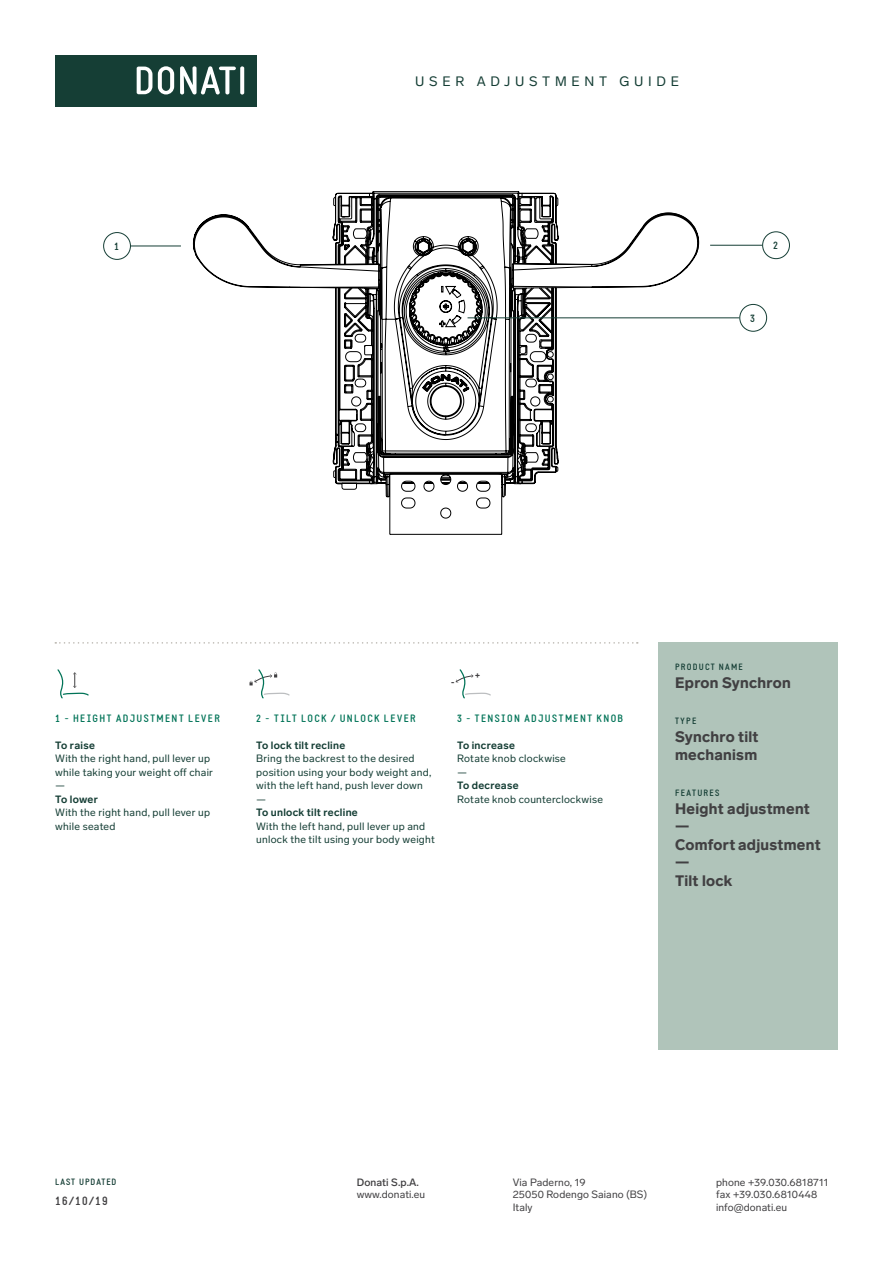
<style>
.page{position:relative;width:893px;height:1263px;background:#fff}
.page>*{position:absolute;margin:0;border:0;box-sizing:border-box;transform-origin:0 0}
.t1{font:900 15px/18px "Lab Grotesque";letter-spacing:.02em;color:#414042}
.t2{font:13.5px "Lab Grotesque";letter-spacing:.35em;color:#153e35}
.t3{font:700 12px "Static";color:#414042}
.t4{font:10.5px/13.5px "Lab Grotesque";letter-spacing:.025em;color:#153e35}
.t5{font:10.5px/12.6px "Lab Grotesque";letter-spacing:.01em;color:#414042}
.t6{font:700 10.5px "Lab Grotesque";letter-spacing:.025em;color:#153e35}
.t7{font:700 10.5px "Static";letter-spacing:.135em;color:#007357}
.t8{font:500 10.5px "Lab Grotesque";letter-spacing:.01em;color:#414042}
.t9{font:700 10.5px "Static";color:#153e35}
.t10{font:700 9px "Static";letter-spacing:.125em;color:#153e35}
.t11{font:700 9px "Static";letter-spacing:.1em;color:#153e35}
.t12{font:700 9px "Static";letter-spacing:.145em;color:#153e35}
.t13{font:900 8.25px "Lab Grotesque";color:#414042}
</style>
<div class="page">
<div style="left:658px;top:642px;width:180px;height:407px;background:#b0c4ba"></div>
<svg style="left:55px;top:642px;width:583px;height:2px"></svg>
<svg style="left:193px;top:191px;width:506px;height:344px"></svg>
<svg style="left:57px;top:669px;width:32px;height:30px"></svg>
<svg style="left:455px;top:669px;width:36px;height:30px"></svg>
<svg style="left:249px;top:669px;width:41px;height:30px"></svg>
<hr style="left:130px;top:246px;width:51px;height:1px;background:#153e35">
<hr style="left:710px;top:245px;width:52px;height:1px;background:#153e35">
<hr style="left:468px;top:317px;width:271px;height:1px;background:#153e35">
<div style="left:103px;top:232px;width:28px;height:28px;border:1px solid #153e35;border-radius:50%"></div>
<div style="left:762px;top:231px;width:28px;height:28px;border:1px solid #153e35;border-radius:50%"></div>
<div style="left:739px;top:304px;width:28px;height:28px;border:1px solid #153e35;border-radius:50%"></div>
<div style="left:55px;top:55px;width:202px;height:51px;background:#153e35"></div>
<svg style="left:137px;top:66px;width:107px;height:29px"></svg>
<p class="t2" style="left:415px;top:73px;width:265px">USER ADJUSTMENT GUIDE</p>
<p class="t9" style="left:114px;top:240px;width:6px">1</p>
<p class="t9" style="left:773px;top:239px;width:6px">2</p>
<p class="t9" style="left:750px;top:312px;width:6px">3</p>
<p class="t7" style="left:55px;top:712px;width:166px">1 - HEIGHT ADJUSTMENT LEVER</p>
<p class="t6" style="left:55px;top:739px;width:41px">To raise</p>
<p class="t4" style="left:55px;top:752px;width:159px">With the right hand, pull lever up while taking your weight off chair —</p>
<p class="t6" style="left:55px;top:793px;width:44px">To lower</p>
<p class="t4" style="left:55px;top:806px;width:156px">With the right hand, pull lever up while seated</p>
<p class="t7" style="left:256px;top:712px;width:161px">2 - TILT LOCK / UNLOCK LEVER</p>
<p class="t6" style="left:256px;top:739px;width:91px">To lock tilt recline</p>
<p class="t4" style="left:256px;top:752px;width:177px">Bring the backrest to the desired position using your body weight and, with the left hand, push lever down —</p>
<p class="t6" style="left:256px;top:806px;width:103px">To unlock tilt recline</p>
<p class="t4" style="left:256px;top:819px;width:180px">With the left hand, pull lever up and unlock the tilt using your body weight</p>
<p class="t13" style="left:451px;top:677px;width:5px">-</p>
<p class="t13" style="left:475px;top:670px;width:6px">+</p>
<p class="t7" style="left:457px;top:712px;width:168px">3 - TENSION ADJUSTMENT KNOB</p>
<p class="t6" style="left:457px;top:739px;width:59px">To increase</p>
<p class="t4" style="left:457px;top:752px;width:110px">Rotate knob clockwise —</p>
<p class="t6" style="left:457px;top:779px;width:63px">To decrease</p>
<p class="t4" style="left:457px;top:792px;width:147px">Rotate knob counterclockwise</p>
<p class="t10" style="left:675px;top:662px;width:69px">PRODUCT NAME</p>
<h1 class="t1" style="left:675px;top:674px;width:117px">Epron Synchron</h1>
<p class="t10" style="left:675px;top:716px;width:23px">TYPE</p>
<h1 class="t1" style="left:675px;top:728px;width:85px">Synchro tilt mechanism</h1>
<p class="t12" style="left:675px;top:788px;width:46px">FEATURES</p>
<h1 class="t1" style="left:675px;top:800px;width:147px">Height adjustment —<br>Comfort adjustment —<br>Tilt lock</h1>
<p class="t11" style="left:55px;top:1176px;width:63px">LAST UPDATED</p>
<p class="t3" style="left:55px;top:1193px;width:54px">16/10/19</p>
<p class="t8" style="left:357px;top:1176px;width:64px">Donati S.p.A.</p>
<p class="t5" style="left:357px;top:1188px;width:70px">www.donati.eu</p>
<p class="t5" style="left:513px;top:1176px;width:136px">Via Paderno, 19<br>25050 Rodengo Saiano (BS)<br>Italy</p>
<p class="t5" style="left:716px;top:1176px;width:114px">phone +39.030.6818711 fax +39.030.6810448 info@donati.eu</p>
</div>
